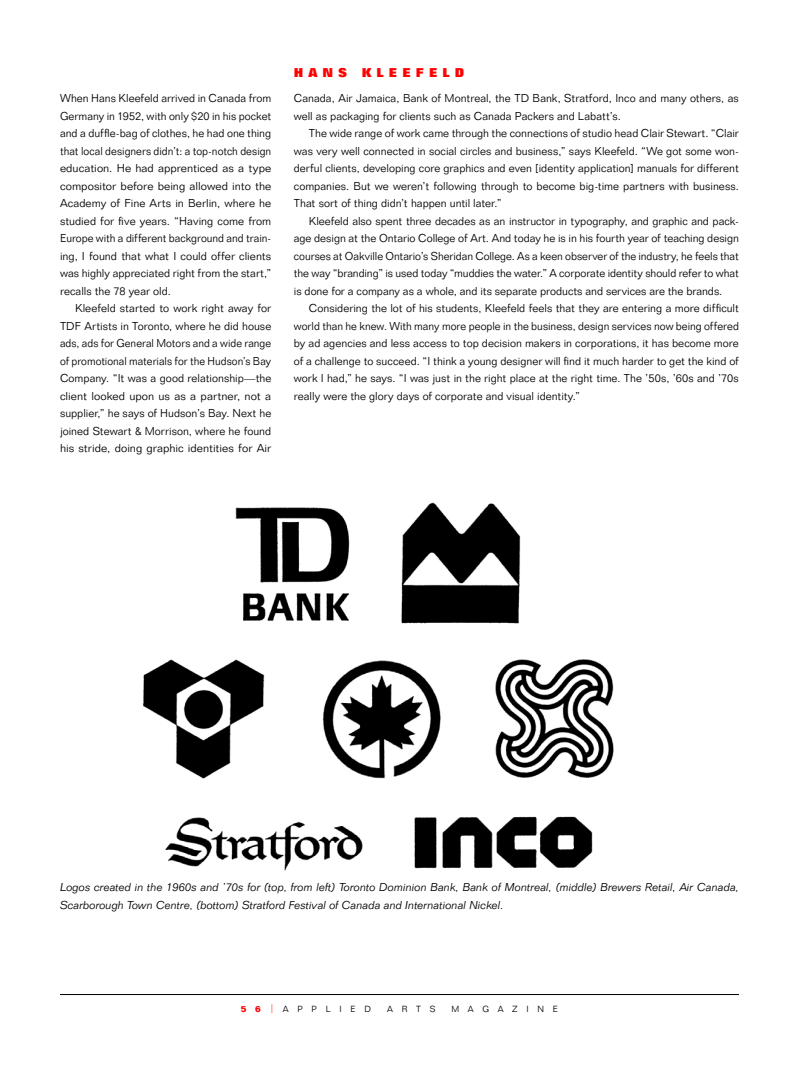
<style>
.page{position:relative;width:799px;height:1069px;background:#fff}
.page>*{position:absolute;margin:0;border:0;box-sizing:border-box;transform-origin:0 0}
.t1{font:800 12.5px "Folio BT";letter-spacing:.4em;color:#f00}
.t2{font:300 11.25px/17.5px "Folio BT";color:#000;text-align:justify}
.t3{font:italic 300 11.25px/17.5px "Folio BT";color:#000}
.t4{font:300 8.75px "Folio BT";letter-spacing:1em;color:#000}
.s1{font-weight:700;color:#f00}
.s2{color:#f00}
</style>
<div class="page">
<hr style="left:60px;top:994px;width:679px;height:1px;background:#000">
<img style="left:322px;top:660px;width:119px;height:119px">
<img style="left:165px;top:817px;width:198px;height:54px">
<img style="left:401px;top:502px;width:120px;height:122px">
<img style="left:235px;top:507px;width:115px;height:114px">
<img style="left:143px;top:659px;width:122px;height:120px">
<img style="left:414px;top:816px;width:179px;height:53px">
<img style="left:495px;top:659px;width:119px;height:119px">
<p class="t2" style="left:60px;top:89px;width:213px">When H ans Kleefeld arrived in Canada from Germany in 1952, with only $20 in his pocket and a duffle-bag of clothes, he had one thing that local designers didn’t: a top-notch design education. He had apprenticed as a type compositor before being allowed into the Academy of Fine Arts in Berlin, where he studied for five years. “Having come from Europe with a different background and train&shy;ing, I found that what I could offer clients was highly appreciated right from the start,” recalls the 78 year old.</p>
<p class="t2" style="left:60px;top:299px;width:213px;text-indent:15px">Kleefeld started to work right away for TDF Artists in Toronto, where he did house ads, ads for General Motors and a wide range of promotional materials for the H udson’s Bay Company. “It was a good relationship—the client looked upon us as a partner, not a supplier,” he says of H udson’s Bay. Next he joined Stewart &amp; Morrison, where he found his stride, doing graphic identities for Air</p>
<p class="t1" style="left:294px;top:65px;width:108px">HANS KLEEFE</p>
<p class="t1" style="left:442px;top:65px;width:22px">L D</p>
<p class="t2" style="left:294px;top:89px;width:446px">Canada, Air Jamaica, Bank of Montreal, the TD Bank, Stratford, Inco and many others, as well as packaging for clients such as Canada Packers and Labatt’s.</p>
<p class="t2" style="left:294px;top:124px;width:447px;text-indent:15px">The wide range of work came through the connections of studio head Clair Stewart. “Clair was very well connected in social circles and business,” says Kleefeld. “We got some won&shy;derful clients, developing core graphics and even [identity application] manuals for different companies. But we weren’t following through to become big-time partners with business.<br>That sort of thing didn’t happen until later.”</p>
<p class="t2" style="left:294px;top:212px;width:447px;text-indent:15px">Kleefeld also spent three decades as an instructor in typography, and graphic and pack&shy;age design at the Ontario College of Art. And today he is in his fourth year of teaching design courses at Oakville Ontario’s Sheridan College. As a keen observer of the industry, he feels that the way “branding” is used today “muddies the water.” A corporate identity should refer to what is done for a company as a whole, and its separate products and services are the brands.</p>
<p class="t2" style="left:294px;top:299px;width:447px;text-indent:15px">Considering the lot of his students, Kleefeld feels that they are entering a more difficult world than he knew. With many more people in the business, design services now being offered by ad agencies and less access to top decision makers in corporations, it has become more of a challenge to succeed. “I think a young designer will find it much harder to get the kind of work I had,” he says. “I was just in the right place at the right time. The ’50s, ’60s and ’70s really were the glory days of corporate and visual identity.”</p>
<p class="t3" style="left:60px;top:878px;width:680px">Logos created in the 1960s and ’70s for (top, from left) Toronto Dominion Bank, Bank of Montreal, (middle) Brewers Retail, Air Canada,<br>Scarborough Town Centre, (bottom) Stratford Festival of Canada and International Nickel.</p>
<p class="t4" style="left:241px;top:1004px;width:131px"><span class="s1">56</span><span class="s2">|</span>APPL IED</p>
<p class="t4" style="left:387px;top:1004px;width:12px">AR</p>
<p class="t4" style="left:416px;top:1004px;width:21px">T S</p>
<p class="t4" style="left:451px;top:1004px;width:108px">MAGAZIN E</p>
</div>
